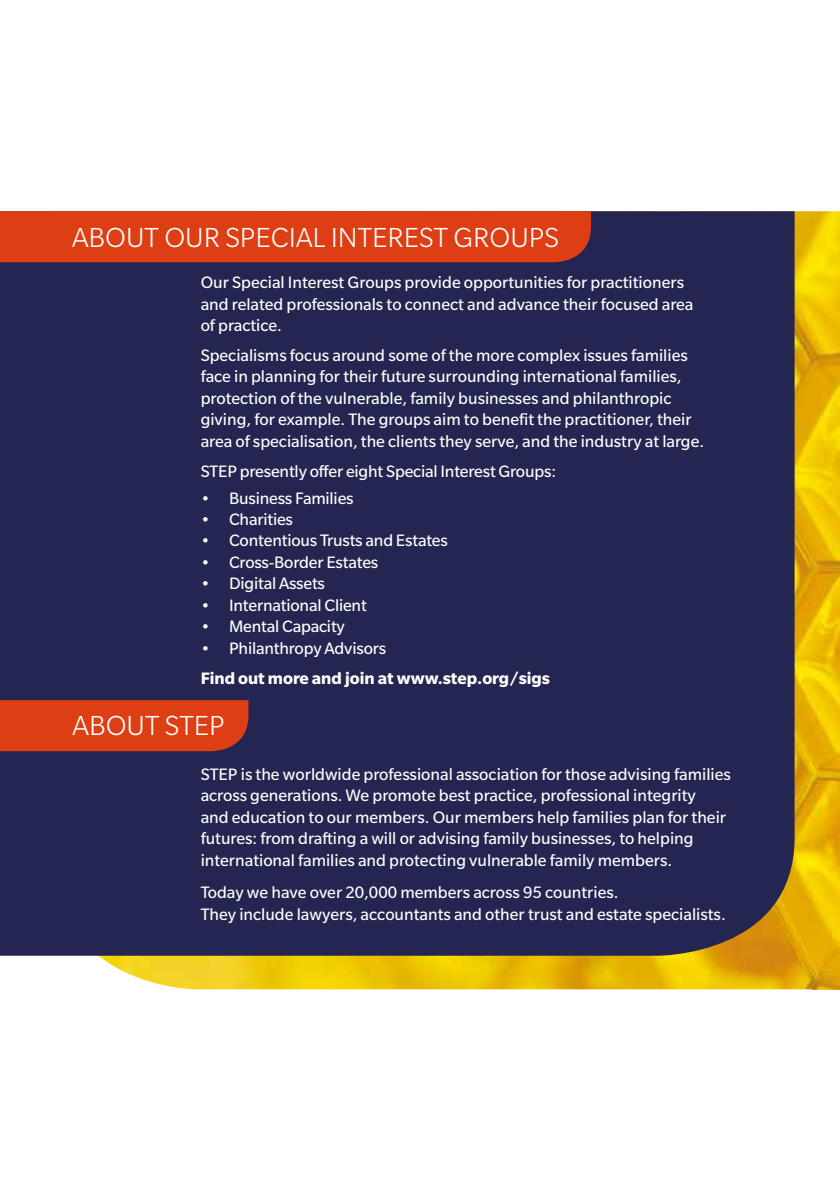
<style>
.page{position:relative;width:840px;height:1191px;background:#fff}
.page>*{position:absolute;margin:0;border:0;box-sizing:border-box;transform-origin:0 0}
.t1{font:300 30px "Slate Std";color:#fff}
.t2{font:18px/21.4px "Slate Std";color:#fff}
.t3{font:700 18px "Slate Std";color:#fff}
</style>
<div class="page">
<img style="left:50px;top:211px;width:789px;height:779px">
<div style="left:0;top:211px;width:794px;height:744px;background:#242550"></div>
<svg style="left:839px;top:416px;width:1px;height:62px"></svg>
<div style="left:0;top:211px;width:590px;height:51px;background:#de3e14"></div>
<div style="left:0;top:700px;width:248px;height:51px;background:#de3e14"></div>
<h1 class="t1" style="left:72px;top:222px;width:488px">ABOUT OUR SPECIAL INTEREST GROUPS</h1>
<p class="t2" style="left:200px;top:272px;width:494px">Our Special Interest Groups provide opportunities for practitioners and related professionals to connect and advance their focused area of practice.</p>
<p class="t2" style="left:200px;top:344px;width:504px">Specialisms focus around some of the more complex issues families face in planning for their future surrounding international families, protection of the vulnerable, family businesses and philanthropic giving, for example. The groups aim to benefit the practitioner, their area of specialisation, the clients they serve, and the industry at large.</p>
<p class="t2" style="left:200px;top:460px;width:357px">STEP presently offer eight Special Interest Groups:</p>
<p class="t2" style="left:200px;top:487px;width:154px">• Business Families</p>
<p class="t2" style="left:200px;top:508px;width:94px">• Charities</p>
<p class="t2" style="left:200px;top:530px;width:248px">• Contentious Trusts and Estates</p>
<p class="t2" style="left:200px;top:551px;width:179px">• Cross-Border Estates</p>
<p class="t2" style="left:200px;top:573px;width:126px">• Digital Assets</p>
<p class="t2" style="left:200px;top:594px;width:167px">• International Client</p>
<p class="t2" style="left:200px;top:615px;width:146px">• Mental Capacity</p>
<p class="t2" style="left:200px;top:637px;width:187px">• Philanthropy Advisors</p>
<p class="t3" style="left:200px;top:668px;width:350px">Find out more and join at www.step.org/sigs</p>
<h1 class="t1" style="left:72px;top:709px;width:154px">ABOUT STEP</h1>
<p class="t2" style="left:200px;top:763px;width:531px">STEP is the worldwide professional association for those advising families across generations. We promote best practice, professional integrity<br>and education to our members. Our members help families plan for their futures: from drafting a will or advising family businesses, to helping international families and protecting vulnerable family members.</p>
<p class="t2" style="left:200px;top:881px;width:526px">Today we have over 20,000 members across 95 countries.<br>They include lawyers, accountants and other trust and estate specialists.</p>
</div>
